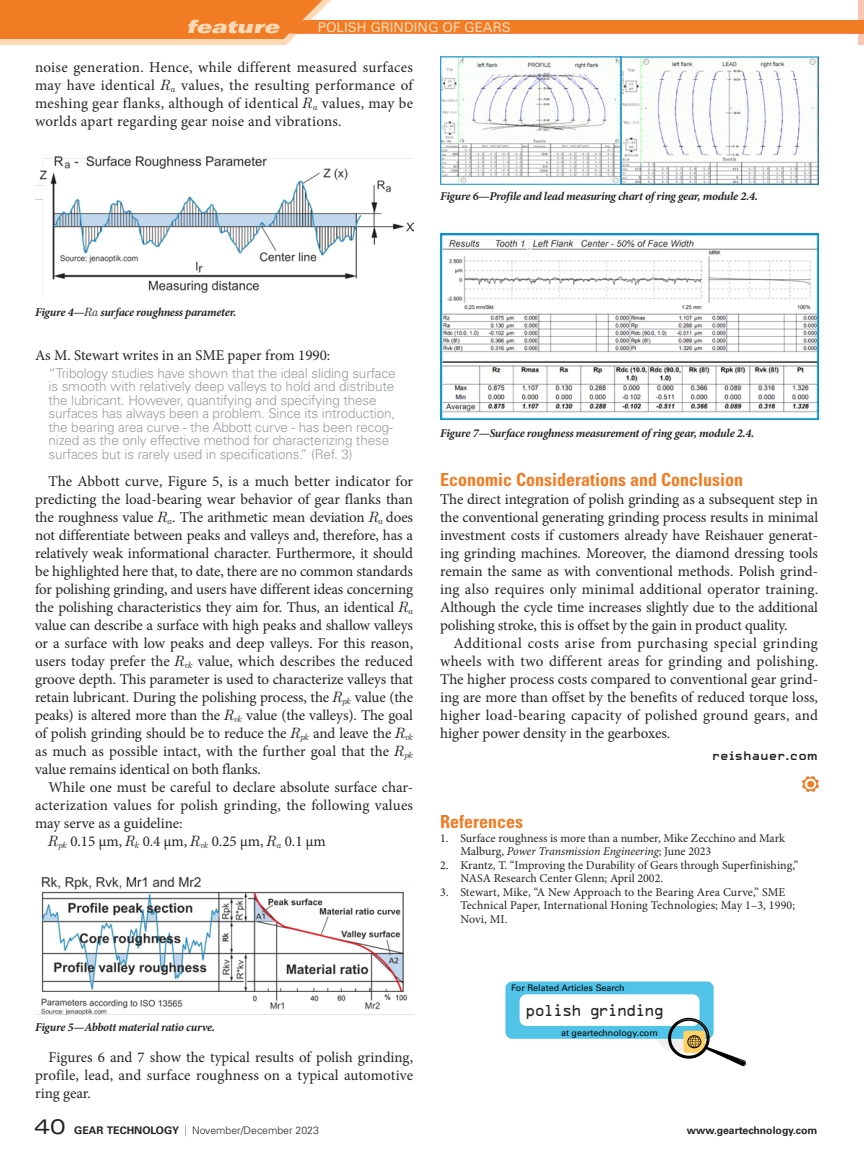
<style>
.page{position:relative;width:864px;height:1161px;background:#fff}
.page>*{position:absolute;margin:0;border:0;box-sizing:border-box;transform-origin:0 0}
.Feature_Body_Header{font:700 condensed 18px "Univers LT Pro";color:#f17c24}
.t1{font:18px "Univers LT Std X Black Ex Obl";color:#ffd9b6}
.Body_Text{font:15px/18px "Minion Pro";color:#242424;text-align:justify}
.Body_Text_After_Header{font:15px/18px "Minion Pro";color:#242424;text-align:justify}
.t2{font:15px "OCRA Std";letter-spacing:-.11em;color:#242424}
.Website_Footer{font:700 15px "Carbon";color:#242424}
.Quotes{font:300 13.5px/13.5px "Univers LT Std";letter-spacing:-.01em;color:#999ea1}
.Feature_Running_Title{font:13.5px "Univers LT Pro 55 Roman";color:#ffd9b6}
.t3{font:12px/13.5px "Minion Pro";color:#242424}
.Image_Caption{font:italic 700 12px "Minion Pro";letter-spacing:-.025em;color:#242424}
.t4{font:300 10.5px "Univers LT Pro 45";color:#242424}
.t5{font:700 10.5px "Univers LT Pro 65";color:#242424}
.t6{font:9px "Univers LT Pro 55 Roman";color:#00060a}
.s1{font-family:"MM Century New";font-style:italic}
.s2{font-family:"MM Century New";font-weight:400}
.s3{font-style:italic}
.s4{font-family:"Univers LT Pro";font-weight:400;font-stretch:expanded;font-size:21px}
.s5{font-family:"Univers LT Pro 65";font-weight:700}
.s6{font-family:"Univers LT Pro Thin Ult Cond";font-weight:400}
</style>
<div class="page">
<img style="left:35px;top:156px;width:378px;height:138px">
<img style="left:35px;top:877px;width:378px;height:138px">
<img style="left:803px;top:777px;width:15px;height:15px">
<img style="left:440px;top:56px;width:378px;height:128px">
<img style="left:440px;top:234px;width:378px;height:186px">
<div style="left:505px;top:982px;width:209px;height:57px;background:#51c3e6;border-radius:7px"></div>
<div style="left:520px;top:994px;width:180px;height:32px;background:#fff;border-radius:7px"></div>
<svg style="left:645px;top:994px;width:102px;height:72px"></svg>
<svg style="left:0;top:0;width:864px;height:45px"></svg>
<p class="t1" style="left:186px;top:16px;width:94px">feature</p>
<p class="Feature_Running_Title" style="left:318px;top:17px;width:194px">POLISH GRINDING OF GEARS</p>
<p class="Body_Text_After_Header" style="left:35px;top:58px;width:379px">noise generation. Hence, while different measured surfaces may have identical <span class="s1">R</span><sub>a</sub> values, the resulting performance of meshing gear flanks, although of identical <span class="s1">R</span><sub>a</sub> values, may be worlds apart regarding gear noise and vibrations.</p>
<p class="Image_Caption" style="left:440px;top:187px;width:319px">Figure 6—Profile and lead measuring chart of ring gear, module 2.4.</p>
<p class="Image_Caption" style="left:35px;top:303px;width:203px">Figure 4—<span class="s2">Ra</span> surface roughness parameter.</p>
<p class="Body_Text_After_Header" style="left:35px;top:346px;width:297px">As M. Stewart writes in an SME paper from 1990:</p>
<p class="Quotes" style="left:49px;top:366px;width:348px">“Tribology studies have shown that the ideal sliding surface is smooth with relatively deep valleys to hold and distribute the lubricant. However, quantifying and specifying these surfaces has always been a problem. Since its introduction, the bearing area curve - the Abbott curve - has been recog&shy;nized as the only effective method for characterizing these surfaces but is rarely used in specifications.” (Ref. 3)</p>
<p class="Body_Text" style="left:35px;top:472px;width:380px;text-indent:14px">The Abbott curve, Figure 5, is a much better indicator for predicting the load-bearing wear behavior of gear flanks than the roughness value <span class="s1">R</span><sub>a</sub>. The arithmetic mean deviation <span class="s1">R</span><sub>a</sub> does not differentiate between peaks and valleys and, therefore, has a relatively weak informational character. Furthermore, it should be highlighted here that, to date, there are no common standards for polishing grinding, and users have different ideas concerning the polishing characteristics they aim for. Thus, an identical <span class="s1">R</span><sub>a </sub>value can describe a surface with high peaks and shallow valleys or a surface with low peaks and deep valleys. For this reason, users today prefer the <span class="s1">R</span><sub>vk</sub> value, which describes the reduced groove depth. This parameter is used to characterize valleys that retain lubricant. During the polishing process, the <span class="s1">R</span><sub>pk</sub> value (the peaks) is altered more than the <span class="s1">R</span><sub>vk</sub> value (the valleys). The goal of polish grinding should be to reduce the <span class="s1">R</span><sub>pk</sub> and leave the <span class="s1">R</span><sub>vk </sub>as much as possible intact, with the further goal that the <span class="s1">R</span><sub>pk </sub>value remains identical on both flanks.</p>
<p class="Body_Text" style="left:35px;top:778px;width:379px;text-indent:13px">While one must be careful to declare absolute surface char&shy;acterization values for polish grinding, the following values may serve as a guideline:</p>
<p class="Body_Text" style="left:49px;top:832px;width:279px"><span class="s1">R</span><sub>pk</sub> 0.15 µm, <span class="s1">R</span><sub>k</sub> 0.4 µm, <span class="s1">R</span><sub>vk</sub> 0.25 µm, <span class="s1">R</span><sub>a</sub> 0.1 µm</p>
<p class="Image_Caption" style="left:35px;top:1019px;width:181px">Figure 5—Abbott material ratio curve.</p>
<p class="Body_Text" style="left:35px;top:1048px;width:380px;text-indent:13px">Figures 6 and 7 show the typical results of polish grinding, profile, lead, and surface roughness on a typical automotive ring gear.</p>
<p class="Image_Caption" style="left:440px;top:424px;width:316px">Figure 7—Surface roughness measurement of ring gear, module 2.4.</p>
<p class="Feature_Body_Header" style="left:440px;top:469px;width:304px">Economic Considerations and Conclusion</p>
<p class="Body_Text_After_Header" style="left:440px;top:490px;width:380px">The direct integration of polish grinding as a subsequent step in the conventional generating grinding process results in minimal investment costs if customers already have Reishauer generat&shy;ing grinding machines. Moreover, the diamond dressing tools remain the same as with conventional methods. Polish grind&shy;ing also requires only minimal additional operator training.<br>Although the cycle time increases slightly due to the additional polishing stroke, this is offset by the gain in product quality.</p>
<p class="Body_Text" style="left:440px;top:634px;width:380px;text-indent:14px">Additional costs arise from purchasing special grinding wheels with two different areas for grinding and polishing.<br>The higher process costs compared to conventional gear grind&shy;ing are more than offset by the benefits of reduced torque loss, higher load-bearing capacity of polished ground gears, and higher power density in the gearboxes.</p>
<p class="Website_Footer" style="left:712px;top:748px;width:107px">reishauer.com</p>
<p class="Feature_Body_Header" style="left:440px;top:811px;width:84px">References</p>
<p class="t3" style="left:460px;top:831px;width:326px;text-indent:-20px">1. Surface roughness is more than a number, Mike Zecchino and Mark<br>Malburg, <span class="s3">Power Transmission Engineering</span>; June 2023</p>
<p class="t3" style="left:460px;top:858px;width:339px;text-indent:-20px">2. Krantz, T. “Improving the Durability of Gears through Superfinishing,”<br>NASA Research Center Glenn; April 2002.</p>
<p class="t3" style="left:460px;top:885px;width:336px;text-indent:-20px">3. Stewart, Mike, “A New Approach to the Bearing Area Curve,” SME<br>Technical Paper, International Honing Technologies; May 1–3, 1990;<br>Novi, MI.</p>
<p class="t6" style="left:511px;top:982px;width:115px">For Related Articles Search</p>
<p class="t6" style="left:561px;top:1026px;width:98px">at geartechnology.com</p>
<p class="t2" style="left:525px;top:1004px;width:140px">polish grinding</p>
<p class="t4" style="left:34px;top:1123px;width:286px"><span class="s4">40</span> <span class="s5">GEAR TECHNOLOGY</span> <span class="s6">|</span> November/December 2023</p>
<p class="t5" style="left:687px;top:1123px;width:132px">www.geartechnology.com</p>
</div>
